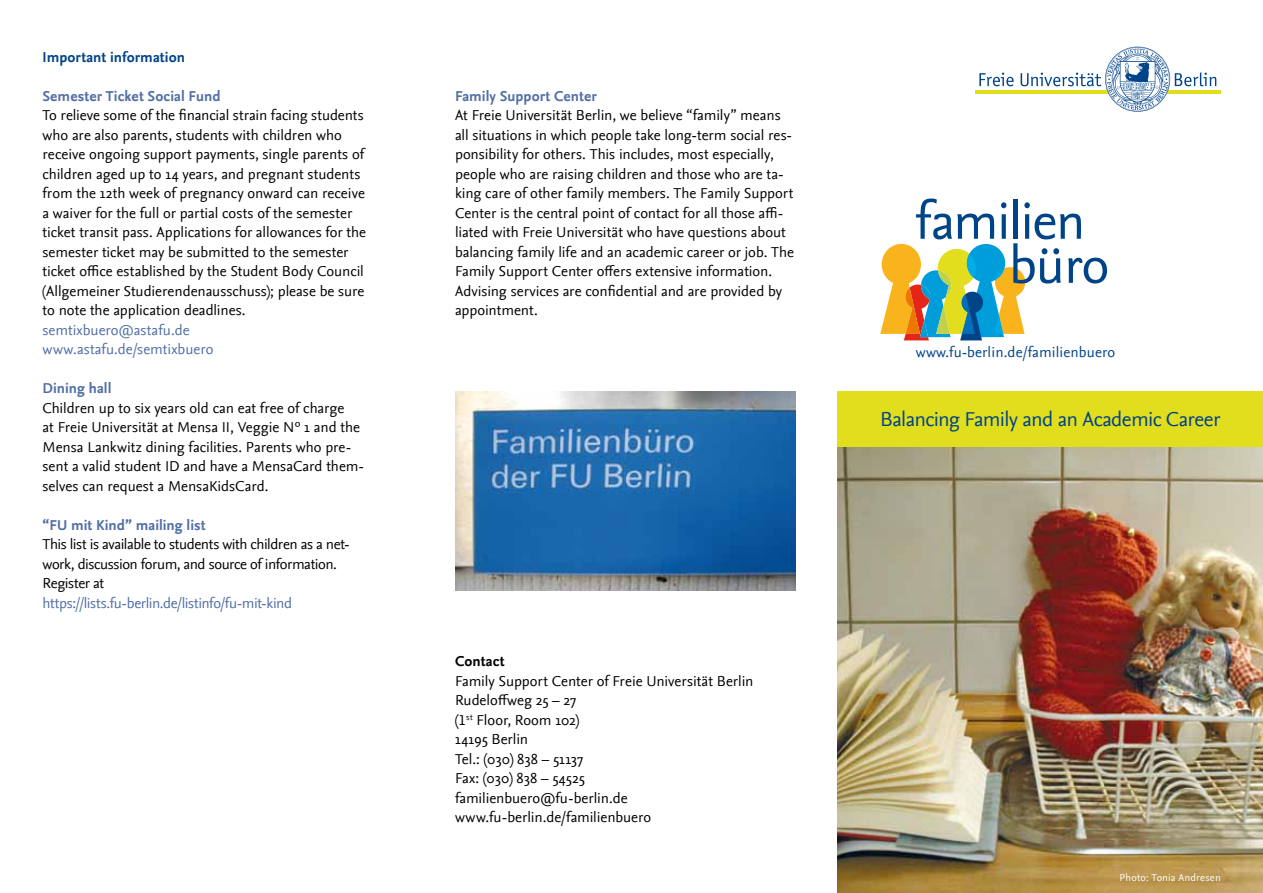
<style>
.page{position:relative;width:1263px;height:893px;background:#fff}
.page>*{position:absolute;margin:0;border:0;box-sizing:border-box;transform-origin:0 0}
.t1{font:21px "Nexus Sans";letter-spacing:-.025em;color:#048}
.t2{font:15px/19.5px "Nexus Sans";color:#000}
.t3{font:15px/19.5px "Nexus Sans";letter-spacing:-.025em;color:#000}
.t4{font:700 15px "Nexus Sans";letter-spacing:.005em;color:#516ea6}
.t5{font:15px "Nexus Sans";letter-spacing:-.025em;color:#516ea6}
.t6{font:15px/19.5px "Nexus Sans";letter-spacing:-.005em;color:#516ea6}
.t7{font:15px "Nexus Sans TF";letter-spacing:.01em;color:#048}
.t8{font:700 15px "Nexus Sans";color:#048}
.t9{font:700 15px "Nexus Sans";color:#000}
.t10{font:10.5px "Nexus Sans";letter-spacing:.02em;color:#fff}
.s1{font-family:"Nexus Sans TF"}
</style>
<div class="page">
<svg style="left:979px;top:73px;width:34px;height:13px"></svg>
<hr style="left:975px;top:90px;width:245px;height:4px;background:#e0dd1d">
<svg style="left:1020px;top:47px;width:196px;height:65px"></svg>
<img style="left:838px;top:446px;width:425px;height:447px">
<svg style="left:880px;top:199px;width:227px;height:141px"></svg>
<div style="left:838px;top:391px;width:425px;height:55px;background:#e1de1d"></div>
<img style="left:455px;top:392px;width:340px;height:198px">
<p class="t8" style="left:43px;top:48px;width:144px">Important information</p>
<p class="t4" style="left:43px;top:87px;width:180px">Semester Ticket Social Fund</p>
<p class="t2" style="left:43px;top:106px;width:325px">To relieve some of the financial strain facing students who are also parents, students with children who receive ongoing support payments, single parents of children aged up to 14 years, and pregnant students from the 12th week of pregnancy onward can receive a waiver for the full or partial costs of the semester ticket transit pass. Applications for allowances for the semester ticket may be submitted to the semester ticket office established by the Student Body Council (Allgemeiner Studierendenausschuss); please be sure to note the application deadlines.</p>
<p class="t6" style="left:43px;top:320px;width:172px">semtixbuero@astafu.de www.astafu.de/semtixbuero</p>
<p class="t4" style="left:43px;top:380px;width:70px">Dining hall</p>
<p class="t2" style="left:43px;top:398px;width:323px">Children up to six years old can eat free of charge<br>at Freie Universität at Mensa II, Veggie Nº 1 and the Mensa Lankwitz dining facilities. Parents who pre&shy;sent a valid student ID and have a MensaCard them&shy;selves can request a MensaKidsCard.</p>
<p class="t4" style="left:43px;top:516px;width:165px">“FU mit Kind” mailing list</p>
<p class="t3" style="left:43px;top:535px;width:309px">This list is available to students with children as a net&shy;work, discussion forum, and source of information.<br>Register at</p>
<p class="t5" style="left:43px;top:594px;width:251px">https://lists.fu-berlin.de/listinfo/fu-mit-kind</p>
<p class="t4" style="left:455px;top:87px;width:143px">Family Support Center</p>
<p class="t2" style="left:455px;top:106px;width:341px">At Freie Universität Berlin, we believe “family” means all situations in which people take long-term social res&shy;ponsibility for others. This includes, most especially, people who are raising children and those who are ta&shy;king care of other family members. The Family Support Center is the central point of contact for all those affi&shy;liated with Freie Universität who have questions about balancing family life and an academic career or job. The Family Support Center offers extensive information.<br>Advising services are confidential and are provided by appointment.</p>
<p class="t7" style="left:916px;top:343px;width:201px">www.fu-berlin.de/familienbuero</p>
<h1 class="t1" style="left:880px;top:407px;width:342px">Balancing Family and an Academic Career</h1>
<p class="t9" style="left:455px;top:653px;width:51px">Contact</p>
<p class="t2" style="left:455px;top:671px;width:300px">Family Support Center of Freie Universität Berlin<br>Rudeloffweg 25 – 27<br>(<span class="s1">1</span><sup>st</sup> Floor, Room 102)<br>14195 Berlin<br>Tel.: (030) 838 – 51137<br>Fax: (030) 838 – 54525 familienbuero@fu-berlin.de www.fu-berlin.de/familienbuero</p>
<p class="t10" style="left:1119px;top:871px;width:103px">Photo: Tonia Andresen</p>
</div>
